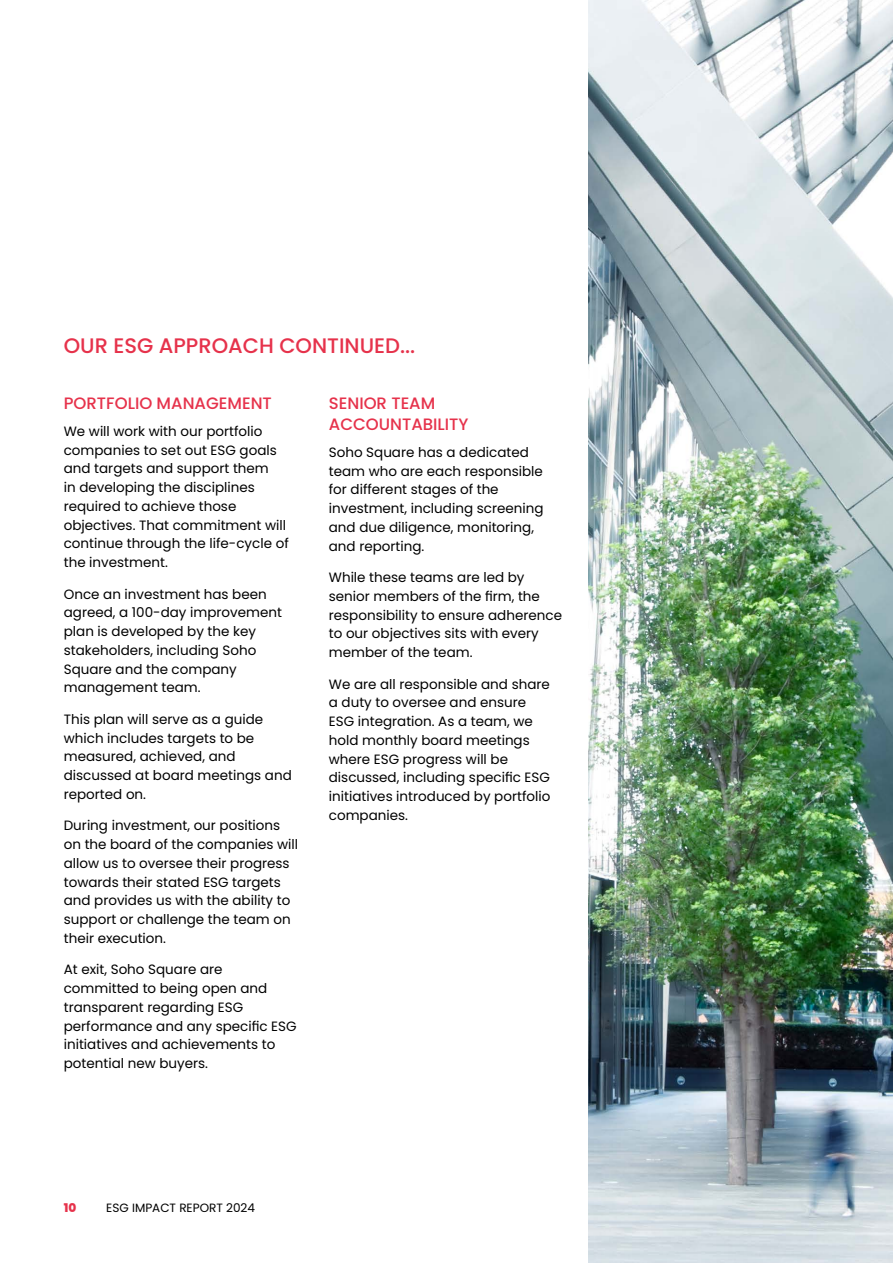
<style>
.page{position:relative;width:893px;height:1263px;background:#fff}
.page>*{position:absolute;margin:0;border:0;box-sizing:border-box;transform-origin:0 0}
.t1{font:500 21px "Poppins";color:#e6324b}
.t2{font:500 16.5px/21px "Poppins";color:#e6324b}
.t3{font:13.5px/18.8px "Poppins";color:#000}
.t4{font:12px "Poppins";color:#000}
.t5{font:800 12px "Poppins";color:#e6324b}
</style>
<div class="page">
<img style="left:588px;top:0;width:305px;height:1263px">
<h1 class="t1" style="left:64px;top:333px;width:353px">OUR ESG APPROACH CONTINUED...</h1>
<p class="t2" style="left:64px;top:392px;width:210px">PORTFOLIO MANAGEMENT</p>
<p class="t3" style="left:64px;top:422px;width:226px">We will work with our portfolio companies to set out ESG goals and targets and support them<br>in developing the disciplines required to achieve those objectives. That commitment will continue through the life-cycle of the investment.</p>
<p class="t3" style="left:64px;top:584px;width:220px">Once an investment has been agreed, a 100-day improvement plan is developed by the key stakeholders, including Soho<br>Square and the company management team.</p>
<p class="t3" style="left:64px;top:710px;width:230px">This plan will serve as a guide which includes targets to be measured, achieved, and discussed at board meetings and reported on.</p>
<p class="t3" style="left:64px;top:816px;width:236px">During investment, our positions on the board of the companies will allow us to oversee their progress towards their stated ESG targets and provides us with the ability to support or challenge the team on their execution.</p>
<p class="t3" style="left:64px;top:960px;width:234px">At exit, Soho Square are committed to being open and transparent regarding ESG performance and any specific ESG initiatives and achievements to potential new buyers.</p>
<p class="t2" style="left:329px;top:392px;width:141px">SENIOR TEAM<br>ACCOUNTABILITY</p>
<p class="t3" style="left:329px;top:443px;width:216px">Soho Square has a dedicated team who are each responsible for different stages of the investment, including screening and due diligence, monitoring, and reporting.</p>
<p class="t3" style="left:329px;top:568px;width:235px">While these teams are led by senior members of the firm, the responsibility to ensure adherence to our objectives sits with every member of the team.</p>
<p class="t3" style="left:329px;top:675px;width:223px">We are all responsible and share a duty to oversee and ensure<br>ESG integration. As a team, we hold monthly board meetings where ESG progress will be discussed, including specific ESG initiatives introduced by portfolio companies.</p>
<p class="t5" style="left:64px;top:1200px;width:14px">10</p>
<p class="t4" style="left:106px;top:1200px;width:150px">ESG IMPACT REPORT 2024</p>
</div>
